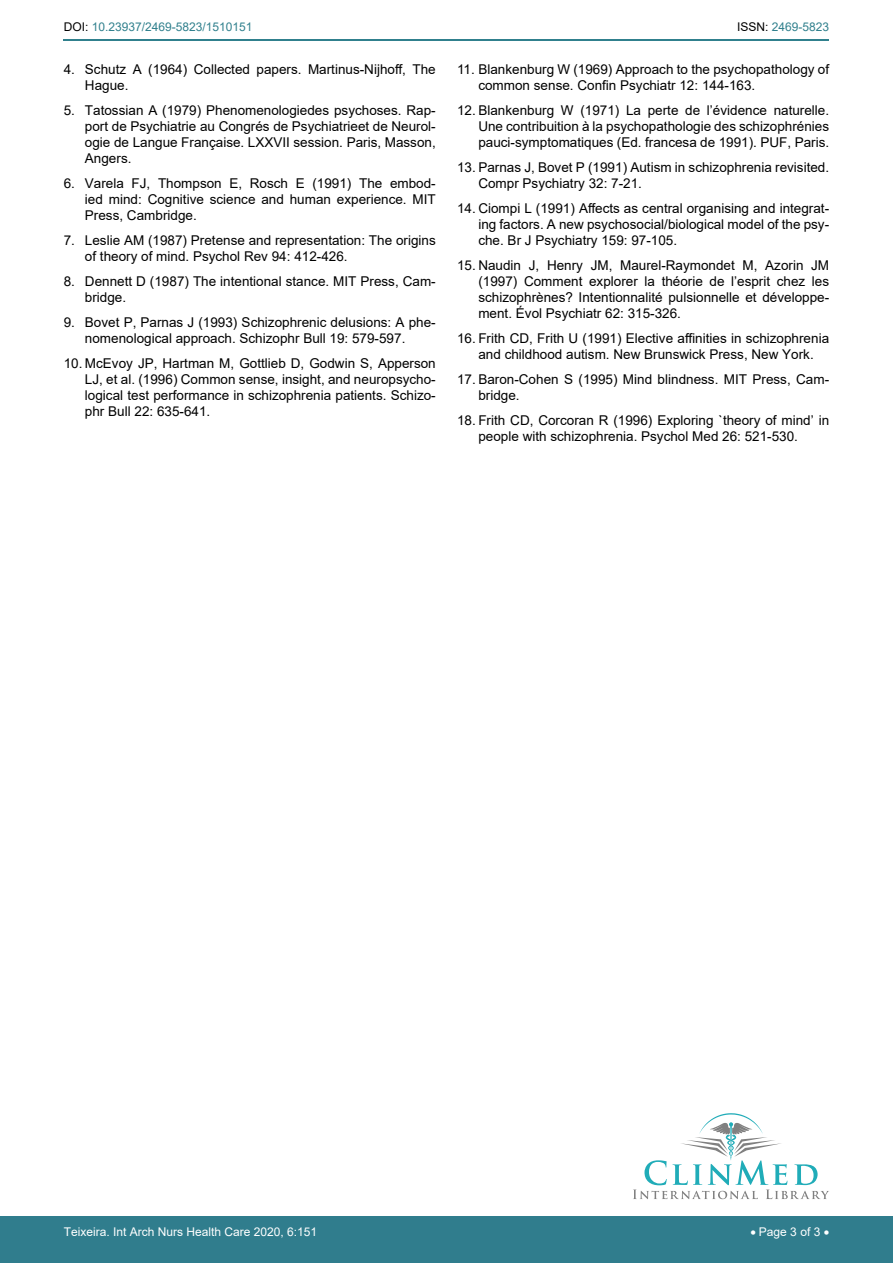
<style>
.page{position:relative;width:893px;height:1263px;background:#fff}
.page>*{position:absolute;margin:0;border:0;box-sizing:border-box;transform-origin:0 0}
.t1{font:13.5px/16.2px "Arial";color:#000}
.t2{font:12px "Arial";color:#fff}
.t3{font:12px "Arial";color:#30808d}
.s1{color:#000}
</style>
<div class="page">
<hr style="left:64px;top:40px;width:765px;height:1px;background:#30808d">
<div style="left:0;top:1217px;width:893px;height:46px;background:#307d8d"></div>
<svg style="left:633px;top:1113px;width:196px;height:86px"></svg>
<p class="t3" style="left:64px;top:19px;width:190px"><span class="s1">DOI:</span> 10.23937/2469-5823/1510151</p>
<p class="t3" style="left:737px;top:19px;width:94px"><span class="s1">ISSN:</span> 2469-5823</p>
<p class="t1" style="left:85px;top:61px;width:352px;text-indent:-21px">4. Schutz A (1964) Collected papers. Martinus-Nijhoff, The<br>Hague.</p>
<p class="t1" style="left:85px;top:102px;width:352px;text-align:justify;text-indent:-21px">5. Tatossian A (1979) Phenomenologiedes psychoses. Rap&shy;port de Psychiatrie au Congrés de Psychiatrieet de Neurol&shy;ogie de Langue Française. LXXVII session. Paris, Masson, Angers.</p>
<p class="t1" style="left:85px;top:175px;width:352px;text-align:justify;text-indent:-21px">6. Varela FJ, Thompson E, Rosch E (1991) The embod&shy;ied mind: Cognitive science and human experience. MIT Press, Cambridge.</p>
<p class="t1" style="left:85px;top:232px;width:352px;text-indent:-21px">7. Leslie AM (1987) Pretense and representation: The origins of theory of mind. Psychol Rev 94: 412-426.</p>
<p class="t1" style="left:85px;top:273px;width:352px;text-indent:-21px">8. Dennett D (1987) The intentional stance. MIT Press, Cam&shy;bridge.</p>
<p class="t1" style="left:85px;top:314px;width:352px;text-indent:-21px">9. Bovet P, Parnas J (1993) Schizophrenic delusions: A phe&shy;nomenological approach. Schizophr Bull 19: 579-597.</p>
<p class="t1" style="left:85px;top:355px;width:352px;text-align:justify;text-indent:-21px">10. McEvoy JP, Hartman M, Gottlieb D, Godwin S, Apperson LJ, et al. (1996) Common sense, insight, and neuropsycho&shy;logical test performance in schizophrenia patients. Schizo&shy;phr Bull 22: 635-641.</p>
<p class="t1" style="left:478px;top:61px;width:352px;text-indent:-21px">11. Blankenburg W (1969) Approach to the psychopathology of common sense. Confin Psychiatr 12: 144-163.</p>
<p class="t1" style="left:478px;top:102px;width:352px;text-align:justify;text-indent:-21px">12. Blankenburg W (1971) La perte de l’évidence naturelle.<br>Une contribuition à la psychopathologie des schizophrénies pauci-symptomatiques (Ed. francesa de 1991). PUF, Paris.</p>
<p class="t1" style="left:478px;top:159px;width:352px;text-indent:-21px">13. Parnas J, Bovet P (1991) Autism in schizophrenia revisited.<br>Compr Psychiatry 32: 7-21.</p>
<p class="t1" style="left:478px;top:200px;width:352px;text-align:justify;text-indent:-21px">14. Ciompi L (1991) Affects as central organising and integrat&shy;ing factors. A new psychosocial/biological model of the psy&shy;che. Br J Psychiatry 159: 97-105.</p>
<p class="t1" style="left:478px;top:257px;width:352px;text-align:justify;text-indent:-21px">15. Naudin J, Henry JM, Maurel-Raymondet M, Azorin JM (1997) Comment explorer la théorie de l’esprit chez les schizophrènes? Intentionnalité pulsionnelle et développe&shy;ment. Évol Psychiatr 62: 315-326.</p>
<p class="t1" style="left:457px;top:330px;width:374px;text-align:center">16. Frith CD, Frith U (1991) Elective affinities in schizophrenia and childhood autism. New Brunswick Press, New York.</p>
<p class="t1" style="left:478px;top:371px;width:352px;text-indent:-21px">17. Baron-Cohen S (1995) Mind blindness. MIT Press, Cam&shy;bridge.</p>
<p class="t1" style="left:478px;top:412px;width:352px;text-indent:-21px">18. Frith CD, Corcoran R (1996) Exploring `theory of mind’ in people with schizophrenia. Psychol Med 26: 521-530.</p>
<p class="t2" style="left:64px;top:1223px;width:255px">Teixeira. Int Arch Nurs Health Care 2020, 6:151</p>
<p class="t2" style="left:750px;top:1223px;width:80px">• Page 3 of 3 •</p>
</div>
